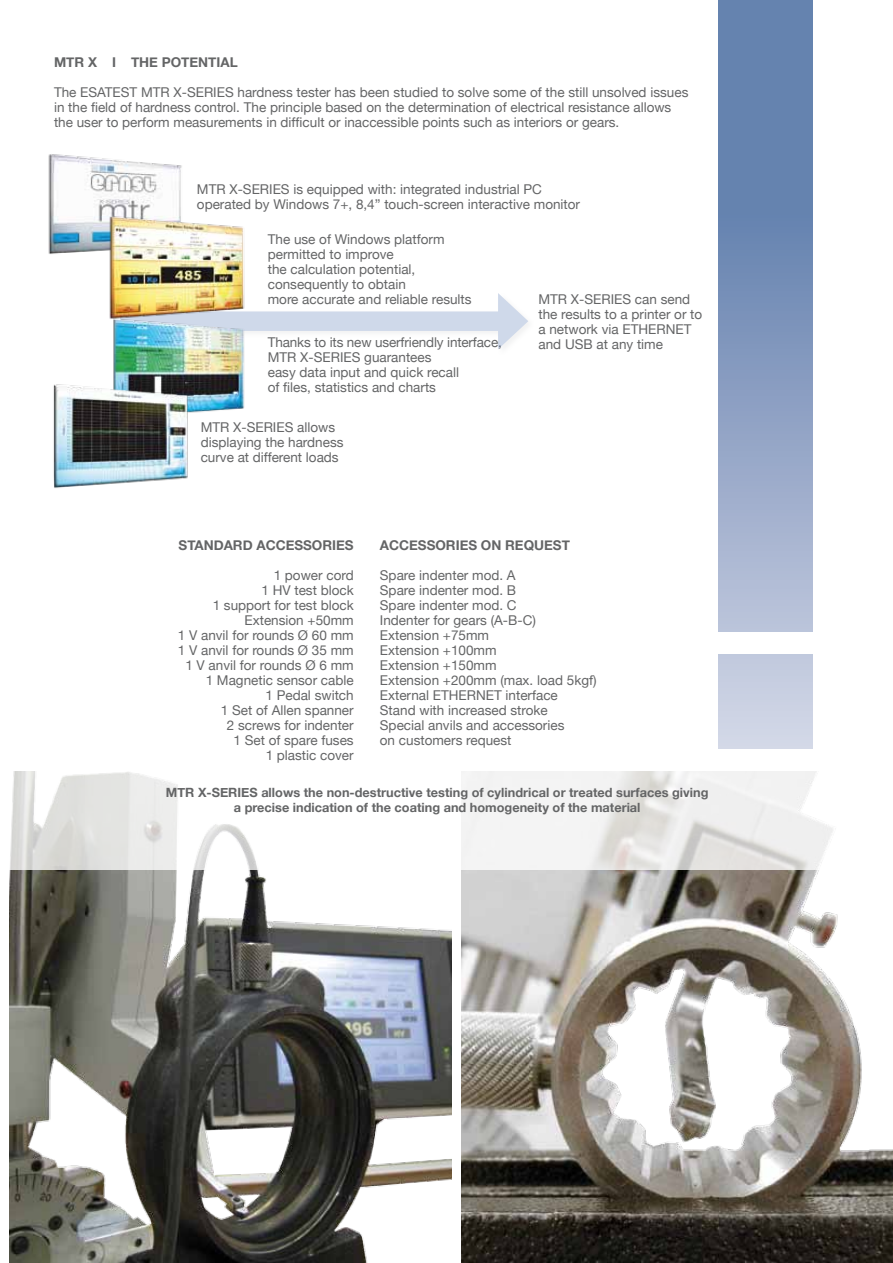
<style>
.page{position:relative;width:893px;height:1263px;background:#fff}
.page>*{position:absolute;margin:0;border:0;box-sizing:border-box;transform-origin:0 0}
.t1{font:13.5px/15px "Helvetica Neue";color:#646566}
.t2{font:700 13.5px "Helvetica Neue";color:#646566}
.t3{font:700 12.75px/15px "Helvetica Neue";color:#646566}
.s1{color:#646567}
</style>
<div class="page">
<div style="left:719px;top:655px;width:93px;height:93px;background:#c4ccdf"></div>
<svg style="left:719px;top:0;width:93px;height:631px;background:#8198bd"></svg>
<img style="left:9px;top:870px;width:442px;height:393px">
<img style="left:462px;top:870px;width:431px;height:393px">
<svg style="left:10px;top:804px;width:823px;height:66px"></svg>
<svg style="left:12px;top:692px;width:805px;height:112px"></svg>
<div style="left:120px;top:311px;width:389px;height:20px;background:#cfd9ea"></div>
<svg style="left:498px;top:293px;width:30px;height:56px"></svg>
<img style="left:48px;top:154px;width:134px;height:100px">
<img style="left:104px;top:210px;width:149px;height:122px">
<img style="left:107px;top:313px;width:140px;height:100px">
<img style="left:53px;top:377px;width:139px;height:111px">
<p class="t2" style="left:54px;top:54px;width:185px">mtr X <span class="s1">I</span> the potential</p>
<p class="t1" style="left:54px;top:85px;width:636px">The ESATEST MTR X-SERIES hardness tester has been studied to solve some of the still unsolved issues in the field of hardness control. The principle based on the determination of electrical resistance allows the user to perform measurements in difficult or inaccessible points such as interiors or gears.</p>
<p class="t1" style="left:197px;top:182px;width:385px">MTR X-SERIES is equipped with: integrated industrial PC operated by Windows 7+, 8,4” touch-screen interactive monitor</p>
<p class="t1" style="left:268px;top:232px;width:205px">The use of Windows platform permitted to improve<br>the calculation potential, consequently to obtain<br>more accurate and reliable results</p>
<p class="t1" style="left:538px;top:292px;width:165px">MTR X-SERIES can send the results to a printer or to a network via ETHERNET and USB at any time</p>
<p class="t1" style="left:268px;top:334px;width:236px">Thanks to its new userfriendly interface,<br>MTR X-SERIES guarantees<br>easy data input and quick recall<br>of files, statistics and charts</p>
<p class="t1" style="left:201px;top:419px;width:144px">MTR X-SERIES allows displaying the hardness curve at different loads</p>
<p class="t2" style="left:179px;top:537px;width:19px">STANDARD</p>
<p class="t2" style="left:256px;top:537px;width:11px">ACCE</p>
<p class="t2" style="left:294px;top:537px;width:59px">SSOR Ies</p>
<p class="t1" style="left:178px;top:567px;width:177px;text-align:right">1 power cord<br>1 HV test block<br>1 support for test block<br>Extension +50mm<br>1 V anvil for rounds Ø 60 mm<br>1 V anvil for rounds Ø 35 mm<br>1 V anvil for rounds Ø 6 mm<br>1 Magnetic sensor cable<br>1 Pedal switch<br>1 Set of Allen spanner<br>2 screws for indenter<br>1 Set of spare fuses<br>1 plastic cover</p>
<p class="t2" style="left:380px;top:537px;width:11px">ACCE</p>
<p class="t2" style="left:418px;top:537px;width:154px">SSORIes on request</p>
<p class="t1" style="left:380px;top:568px;width:218px">Spare indenter mod. A<br>Spare indenter mod. B<br>Spare indenter mod. C<br>Indenter for gears (A-B-C)<br>Extension +75mm<br>Extension +100mm<br>Extension +150mm<br>Extension +200mm (max. load 5kgf)<br>External ETHERNET interface<br>Stand with increased stroke<br>Special anvils and accessories<br>on customers request</p>
<p class="t3" style="left:166px;top:784px;width:11px">MTR</p>
<p class="t3" style="left:234px;top:784px;width:476px;text-indent:-36px">X-SER IES allows the non-destructive testing of cylindrical or treated surfaces giving a precise indication of the coating and homogeneity of the material</p>
</div>
